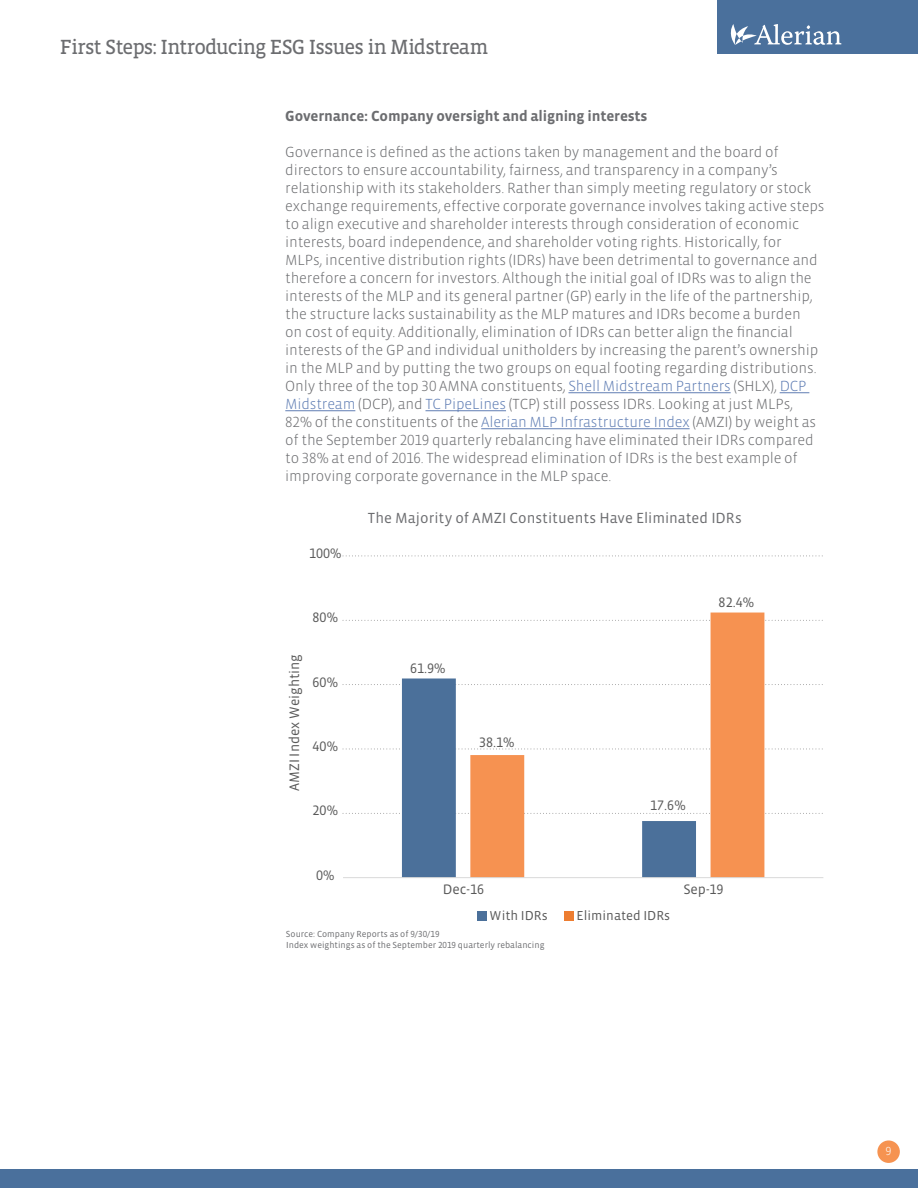
<style>
.page{position:relative;width:918px;height:1188px;background:#fff}
.page>*{position:absolute;margin:0;border:0;box-sizing:border-box;transform-origin:0 0}
.t1{font:21px "Vista Slab OT";letter-spacing:-.045em;color:#6c6d70}
.t2{font:300 15px/18px "Vista Sans OT";letter-spacing:-.01em;color:#6c6d70}
.t3{font:700 15px "Vista Sans OT";letter-spacing:-.01em;color:#6c6d70}
.t4{font:15px "Vista Sans OT";color:#6c6d70}
.t5{font:14.1px "Vista Sans OT";color:#595959}
.t6{font:13.35px "Vista Sans OT";color:#595959}
.t7{font:300 12px "Vista Sans OT";color:#fff}
.t8{font:10.95px "Vista Sans OT";letter-spacing:-.01em;color:#595959}
.t9{font:9px "Vista Sans OT";color:#6c6d70}
.s1{color:#607eb4}
</style>
<div class="page">
<div style="left:0;top:1169px;width:918px;height:19px;background:#4a709c"></div>
<div style="left:877px;top:1140px;width:23px;height:23px;background:#f69351;border-radius:50%"></div>
<div style="left:718px;top:0;width:200px;height:54px;background:#4a709c"></div>
<svg style="left:730px;top:24px;width:111px;height:21px"></svg>
<hr style="left:568px;top:392px;width:163px;height:1px;background:#607eb4">
<svg style="left:780px;top:392px;width:29px;height:1px"></svg>
<hr style="left:285px;top:410px;width:70px;height:1px;background:#607eb4">
<hr style="left:426px;top:410px;width:80px;height:1px;background:#607eb4">
<hr style="left:481px;top:428px;width:209px;height:1px;background:#607eb4">
<svg style="left:343px;top:813px;width:480px;height:1px"></svg>
<svg style="left:343px;top:749px;width:480px;height:1px"></svg>
<svg style="left:343px;top:684px;width:480px;height:1px"></svg>
<svg style="left:343px;top:620px;width:480px;height:1px"></svg>
<svg style="left:343px;top:556px;width:480px;height:1px"></svg>
<svg style="left:402px;top:679px;width:68px;height:198px;fill:#4b709a"></svg>
<svg style="left:470px;top:613px;width:294px;height:264px"></svg>
<hr style="left:343px;top:877px;width:480px;height:1px;background:#d9d9d9">
<div style="left:478px;top:911px;width:9px;height:9px;background:#4b709a"></div>
<div style="left:564px;top:911px;width:9px;height:9px;background:#ed7d31"></div>
<p class="t1" style="left:60px;top:36px;width:430px">First Steps: Introducing ESG Issues in Midstream</p>
<p class="t3" style="left:285px;top:108px;width:364px">Governance: Company oversight and aligning interests</p>
<p class="t2" style="left:285px;top:143px;width:541px">Governance is defined as the actions taken by management and the board of directors to ensure accountability, fairness, and transparency in a company’s relationship with its stakeholders. Rather than simply meeting regulatory or stock exchange requirements, effective corporate governance involves taking active steps to align executive and shareholder interests through consideration of economic interests, board independence, and shareholder voting rights. Historically, for<br>MLPs, incentive distribution rights (IDRs) have been detrimental to governance and therefore a concern for investors. Although the initial goal of IDRs was to align the interests of the MLP and its general partner (GP) early in the life of the partnership, the structure lacks sustainability as the MLP matures and IDRs become a burden<br>on cost of equity. Additionally, elimination of IDRs can better align the financial interests of the GP and individual unitholders by increasing the parent’s ownership in the MLP and by putting the two groups on equal footing regarding distributions.<br>Only three of the top 30 AMNA constituents, <span class="s1">Shell Midstream Partners</span> (SHLX), <span class="s1">DCP Midstream</span> (DCP), and <span class="s1">TC PipeLines</span> (TCP) still possess IDRs. Looking at just MLPs,<br>82% of the constituents of the <span class="s1">Alerian MLP Infrastructure Index</span> (AMZI) by weight as of the September 2019 quarterly rebalancing have eliminated their IDRs compared to 38% at end of 2016. The widespread elimination of IDRs is the best example of improving corporate governance in the MLP space.</p>
<p class="t5" style="left:309px;top:546px;width:34px">100%</p>
<p class="t5" style="left:313px;top:610px;width:27px">80%</p>
<p class="t5" style="left:287px;top:791px;width:139px;rotate:-90deg">AMZI Index Weighting</p>
<p class="t5" style="left:313px;top:675px;width:27px">60%</p>
<p class="t5" style="left:313px;top:739px;width:27px">40%</p>
<p class="t5" style="left:313px;top:803px;width:27px">20%</p>
<p class="t5" style="left:316px;top:868px;width:20px">0%</p>
<p class="t4" style="left:368px;top:511px;width:376px">The Majority of AMZI Constituents Have Eliminated IDRs</p>
<p class="t8" style="left:441px;top:518px;width:268px">The Majority of AMZI Constituents Have Eliminated IDRs</p>
<p class="t5" style="left:410px;top:661px;width:37px">61.9%</p>
<p class="t5" style="left:479px;top:735px;width:37px">38.1%</p>
<p class="t5" style="left:719px;top:595px;width:37px">82.4%</p>
<p class="t5" style="left:650px;top:798px;width:37px">17.6%</p>
<p class="t5" style="left:443px;top:882px;width:43px">Dec-16</p>
<p class="t5" style="left:683px;top:882px;width:42px">Sep-19</p>
<p class="t6" style="left:490px;top:909px;width:60px">With IDRs</p>
<p class="t6" style="left:577px;top:909px;width:95px">Eliminated IDRs</p>
<p class="t9" style="left:286px;top:930px;width:155px">Source: Company Reports as of 9/30/19</p>
<p class="t9" style="left:286px;top:940px;width:260px">Index weightings as of the September 2019 quarterly rebalancing</p>
<p class="t7" style="left:886px;top:1145px;width:7px">9</p>
</div>
